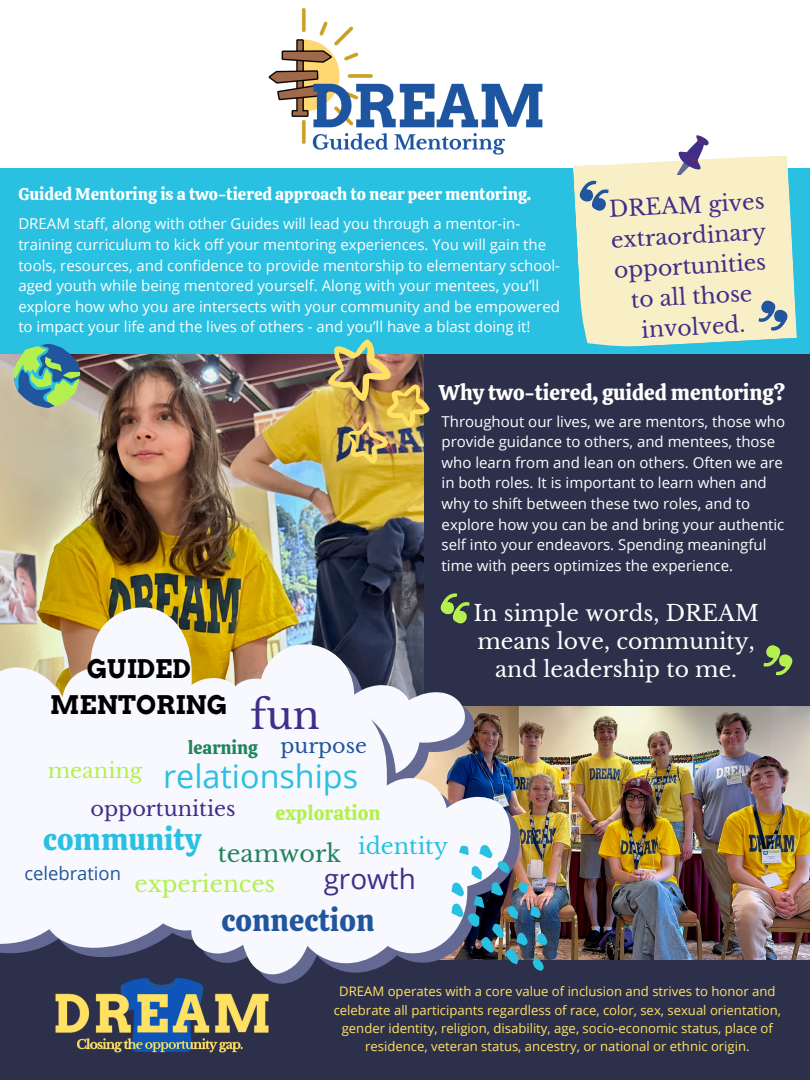
<style>
.page{position:relative;width:810px;height:1080px;background:#fff}
.page>*{position:absolute;margin:0;border:0;box-sizing:border-box;transform-origin:0 0}
.t1{font:39.25px "Libre Baskerville";color:#402e89}
.t2{font:32.31px "Open Sans";color:#2ac0e1}
.t3{font:30.38px "Calistoga";color:#21559d}
.t4{font:30.25px "Calistoga";color:#2ac0e1}
.t5{font:27.88px "Open Sans";color:#402e89}
.t6{font:700 25.62px/35.6px "Arvo";color:#000;text-align:center}
.t7{font:23.81px "Libre Baskerville";color:#23845b}
.t8{font:23.12px "Libre Baskerville";color:#b4f14e}
.t9{font:22.44px "Libre Baskerville";color:#2ac0e1}
.t10{font:21.88px/28.1px "Libre Baskerville";color:#fff;text-align:center}
.t11{font:21.88px/30.5px "Libre Baskerville";color:#402e89;text-align:center}
.t12{font:21.25px "Calistoga";color:#fff}
.t13{font:21px "Libre Baskerville";color:#b4f14e}
.t14{font:20.81px "Libre Baskerville";color:#402e89}
.t15{font:20.62px "Libre Baskerville";color:#21559d}
.t16{font:19.81px "Calistoga";color:#b4f14e}
.t17{font:18.44px "Open Sans";color:#21559d}
.t18{font:18.12px "Calistoga";color:#23845b}
.t19{font:16.88px "Calistoga";color:#fff}
.t20{font:15px/20.6px "Open Sans";color:#fff}
.t21{font:13.12px/18.2px "Open Sans";color:#ffe265;text-align:center}
</style>
<div class="page">
<div style="left:0;top:959px;width:810px;height:121px;background:#2d304b"></div>
<img style="left:521px;top:705px;width:289px;height:254px">
<div style="left:423px;top:354px;width:387px;height:351px;background:#2d304b"></div>
<img style="left:0;top:354px;width:423px;height:287px">
<div style="left:0;top:168px;width:810px;height:186px;background:#2ac0e1"></div>
<svg style="left:573px;top:156px;width:224px;height:182px;background:#ebecca"></svg>
<svg style="left:675px;top:135px;width:36px;height:39px"></svg>
<svg style="left:577px;top:177px;width:37px;height:37px"></svg>
<svg style="left:579px;top:270px;width:211px;height:77px;background:#e5e8c7"></svg>
<svg style="left:440px;top:593px;width:30px;height:31px"></svg>
<svg style="left:763px;top:645px;width:30px;height:31px"></svg>
<svg style="left:0;top:950px;width:156px;height:9px"></svg>
<svg style="left:305px;top:641px;width:139px;height:52px"></svg>
<img style="left:0;top:601px;width:305px;height:92px">
<img style="left:278px;top:705px;width:243px;height:279px">
<svg style="left:0;top:693px;width:156px;height:257px"></svg>
<svg style="left:156px;top:693px;width:355px;height:284px"></svg>
<img style="left:313px;top:339px;width:117px;height:134px">
<img style="left:448px;top:843px;width:102px;height:130px">
<svg style="left:7px;top:343px;width:80px;height:72px;background:#78a994"></svg>
<img style="left:268px;top:7px;width:275px;height:148px">
<img style="left:55px;top:975px;width:223px;height:78px">
<h6 class="t19" style="left:18px;top:184px;width:515px">Guided Mentoring is a two-tiered approach to near peer mentoring.</h6>
<p class="t20" style="left:18px;top:213px;width:543px">DREAM staff, along with other Guides will lead you through a mentor-in&shy;training curriculum to kick off your mentoring experiences. You will gain the tools, resources, and confidence to provide mentorship to elementary school&shy;aged youth while being mentored yourself. Along with your mentees, you’ll explore how who you are intersects with your community and be empowered to impact your life and the lives of others - and you’ll have a blast doing it!</p>
<p class="t11" style="left:608px;top:194px;width:157px;rotate:-3deg">DREAM gives extraordinary opportunities to all those involved.</p>
<h6 class="t12" style="left:439px;top:378px;width:348px">Why two-tiered, guided mentoring?</h6>
<p class="t6" style="left:50px;top:651px;width:179px">GUIDED<br>MENTORING</p>
<p class="t1" style="left:250px;top:691px;width:71px">fun</p>
<h5 class="t13" style="left:48px;top:758px;width:96px">meaning</h5>
<p class="t18" style="left:188px;top:736px;width:72px">learning</p>
<p class="t15" style="left:280px;top:733px;width:88px">purpose</p>
<p class="t2" style="left:163px;top:754px;width:197px">relationships</p>
<p class="t20" style="left:442px;top:410px;width:345px">Throughout our lives, we are mentors, those who provide guidance to others, and mentees, those who learn from and lean on others. Often we are in both roles. It is important to learn when and why to shift between these two roles, and to explore how you can be and bring your authentic self into your endeavors. Spending meaningful time with peers optimizes the experience.</p>
<h5 class="t10" style="left:473px;top:599px;width:287px">In simple words, DREAM means love, community, and leadership to me.</h5>
<p class="t14" style="left:90px;top:796px;width:147px">opportunities</p>
<p class="t16" style="left:276px;top:800px;width:107px">exploration</p>
<p class="t4" style="left:43px;top:820px;width:159px">community</p>
<p class="t9" style="left:358px;top:833px;width:91px">identity</p>
<p class="t7" style="left:218px;top:839px;width:125px">teamwork</p>
<h1 class="t17" style="left:24px;top:860px;width:98px">celebration</h1>
<h6 class="t8" style="left:135px;top:870px;width:142px">experiences</h6>
<p class="t5" style="left:324px;top:860px;width:94px">growth</p>
<p class="t3" style="left:221px;top:900px;width:155px">connection</p>
<h2 class="t21" style="left:334px;top:982px;width:449px">DREAM operates with a core value of inclusion and strives to honor and celebrate all participants regardless of race, color, sex, sexual orientation, gender identity, religion, disability, age, socio-economic status, place of residence, veteran status, ancestry, or national or ethnic origin.</h2>
</div>
